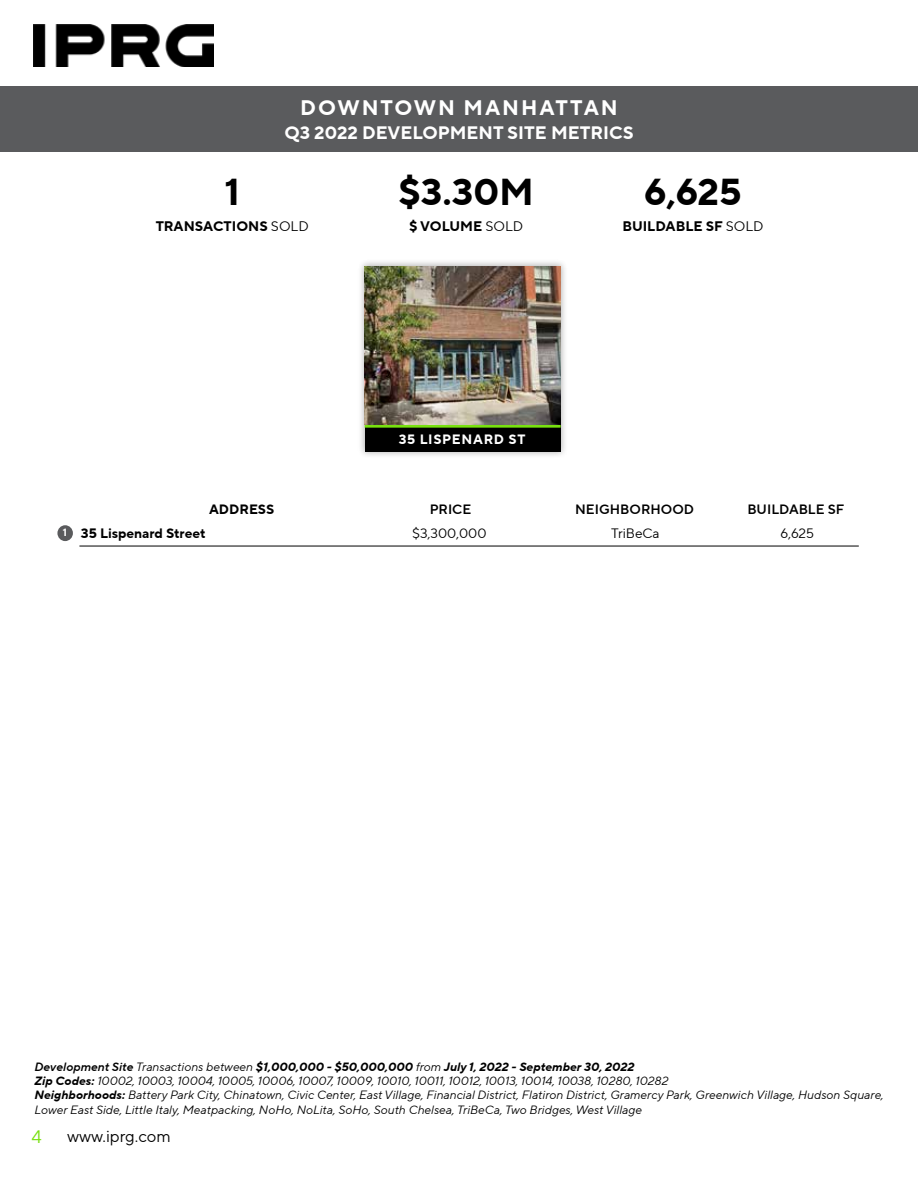
<style>
.page{position:relative;width:918px;height:1188px;background:#fff}
.page>*{position:absolute;margin:0;border:0;box-sizing:border-box;transform-origin:0 0}
.t1{font:700 37.35px "TT Norms Pro";color:#000}
.t2{font:700 21px "TT Norms Pro";letter-spacing:.09em;color:#fff}
.t3{font:700 18px "TT Norms Pro";color:#fff}
.t4{font:18px "TT Norms Pro";color:#78e10f}
.t5{font:16.5px "TT Norms Pro";color:#000}
.t6{font:700 13.8px "TT Norms Pro";color:#000}
.t7{font:13.65px "TT Norms Pro";color:#000}
.t8{font:700 13.65px "TT Norms Pro";color:#000}
.t9{font:13.5px "TT Norms Pro Dm Bd";color:#000}
.t10{font:700 13.5px "TT Norms Pro";letter-spacing:.05em;color:#fff}
.t11{font:700 13.5px "TT Norms Pro";color:#000}
.t12{font:italic 12px/14.4px "TT Norms Pro";color:#000}
.t13{font:700 10.5px "TT Norms Pro";color:#fff}
.s1{font-weight:400}
.s2{font-family:"TT Norms Pro Dm Bd It";font-style:normal}
.s3{font-weight:700}
</style>
<div class="page">
<img style="left:34px;top:24px;width:179px;height:43px">
<div style="left:0;top:86px;width:918px;height:65px;background:#5a5b5d"></div>
<div style="left:357px;top:259px;width:211px;height:199px;background:#000;opacity:.31"></div>
<div style="left:365px;top:266px;width:196px;height:186px;background:#000"></div>
<hr style="left:365px;top:425px;width:196px;height:3px;background:#78e10f">
<img style="left:365px;top:266px;width:196px;height:159px">
<hr style="left:79px;top:546px;width:780px;height:1px;background:#000">
<div style="left:57px;top:525px;width:16px;height:16px;background:#5a5b5d;border-radius:50%"></div>
<h2 class="t2" style="left:300px;top:92px;width:319px">DOWNTOWN MANHATTAN</h2>
<h3 class="t3" style="left:284px;top:119px;width:351px">Q3 2022 DEVELOPMENT SITE METRICS</h3>
<h1 class="t1" style="left:225px;top:165px;width:17px">1</h1>
<p class="t6" style="left:156px;top:216px;width:155px">TRANSACTIONS <span class="s1">SOLD</span></p>
<h1 class="t1" style="left:398px;top:165px;width:137px">$3.30M</h1>
<p class="t6" style="left:409px;top:216px;width:116px">$ VOLUME <span class="s1">SOLD</span></p>
<p class="t10" style="left:399px;top:430px;width:128px">35 LISPENARD ST</p>
<h1 class="t1" style="left:644px;top:165px;width:99px">6,625</h1>
<p class="t6" style="left:622px;top:216px;width:143px">BUILDABLE SF <span class="s1">SOLD</span></p>
<p class="t13" style="left:63px;top:525px;width:6px">1</p>
<p class="t11" style="left:209px;top:500px;width:67px">ADDRESS</p>
<p class="t9" style="left:430px;top:500px;width:43px">PRICE</p>
<p class="t9" style="left:575px;top:500px;width:120px">NEIGHBORHOOD</p>
<p class="t8" style="left:81px;top:524px;width:126px">35 Lispenard Street</p>
<p class="t7" style="left:412px;top:524px;width:76px">$3,300,000</p>
<p class="t7" style="left:611px;top:524px;width:50px">TriBeCa</p>
<p class="t9" style="left:747px;top:500px;width:98px">BUILDABLE SF</p>
<p class="t7" style="left:780px;top:524px;width:35px">6,625</p>
<p class="t12" style="left:35px;top:1059px;width:851px"><span class="s2">Development Site</span> Transactions between <span class="s3">$1,000,000 - $50,000,000</span> from <span class="s3">July 1, 2022 - September 30, 2022<br>Zip Codes:</span> 10002, 10003, 10004, 10005, 10006, 10007, 10009, 10010, 10011, 10012, 10013, 10014, 10038, 10280, 10282<br><span class="s3">Neighborhoods:</span> Battery Park City, Chinatown, Civic Center, East Village, Financial District, Flatiron District, Gramercy Park, Greenwich Village, Hudson Square, Lower East Side, Little Italy, Meatpacking, NoHo, NoLita, SoHo, South Chelsea, TriBeCa, Two Bridges, West Village</p>
<h3 class="t4" style="left:32px;top:1124px;width:12px">4</h3>
<h3 class="t5" style="left:67px;top:1125px;width:105px">www.iprg.com</h3>
</div>
